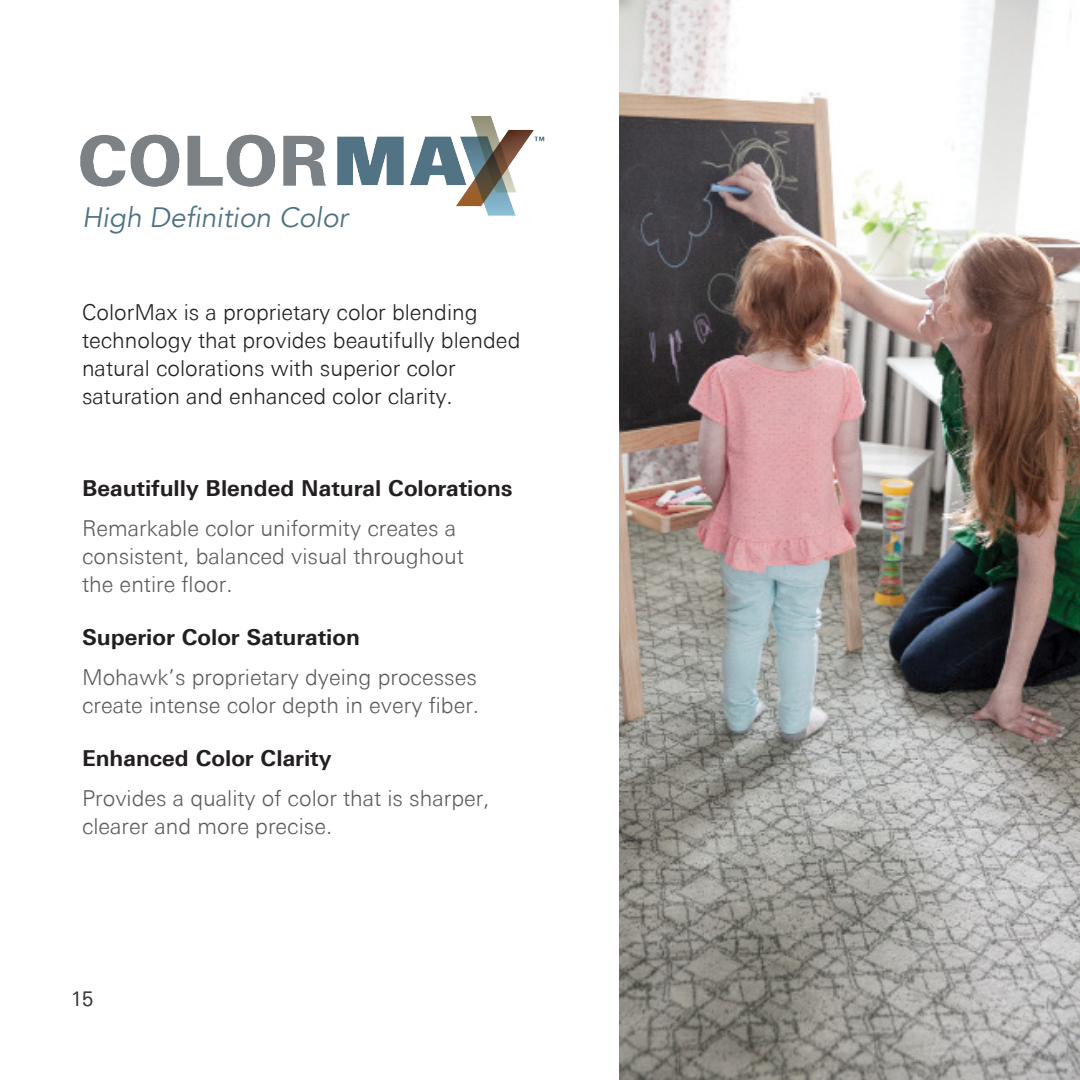
<style>
.page{position:relative;width:1080px;height:1080px;background:#fff}
.page>*{position:absolute;margin:0;border:0;box-sizing:border-box;transform-origin:0 0}
.t1{font:italic 28px "Avenir";color:#4e7282}
.t2{font:300 22px/28px "Linotype Univers Basic";color:#5c5c5f}
.t3{font:300 22px/28px "Linotype Univers Basic";color:#231f20}
.t4{font:700 22px/40px "Linotype Univers Basic";color:#231f20}
.t5{font:300 20px "Linotype Univers Basic";color:#3e3e3f}
.s1{font-weight:300;color:#5c5c5f}
</style>
<div class="page">
<img style="left:619px;top:0;width:461px;height:1080px">
<img style="left:80px;top:116px;width:465px;height:100px">
<p class="t1" style="left:82px;top:201px;width:267px">High Definition Color</p>
<p class="t3" style="left:82px;top:298px;width:440px">ColorMax is a proprietary color blending technology that provides beautifully blended natural colorations with superior color saturation and enhanced color clarity.</p>
<p class="t4" style="left:82px;top:468px;width:432px">Beautifully Blended Natural Colorations<br><span class="s1">Remarkable color uniformity creates a</span></p>
<p class="t2" style="left:82px;top:543px;width:383px">consistent, balanced visual throughout the entire floor.</p>
<p class="t4" style="left:82px;top:617px;width:279px">Superior Color Saturation</p>
<p class="t2" style="left:82px;top:663px;width:399px">Mohawk’s proprietary dyeing processes create intense color depth in every fiber.</p>
<p class="t4" style="left:82px;top:738px;width:251px">Enhanced Color Clarity</p>
<p class="t2" style="left:82px;top:784px;width:409px">Provides a quality of color that is sharper,</p>
<p class="t2" style="left:82px;top:812px;width:252px">clearer and more precise.</p>
<p class="t5" style="left:71px;top:988px;width:24px">15</p>
</div>
